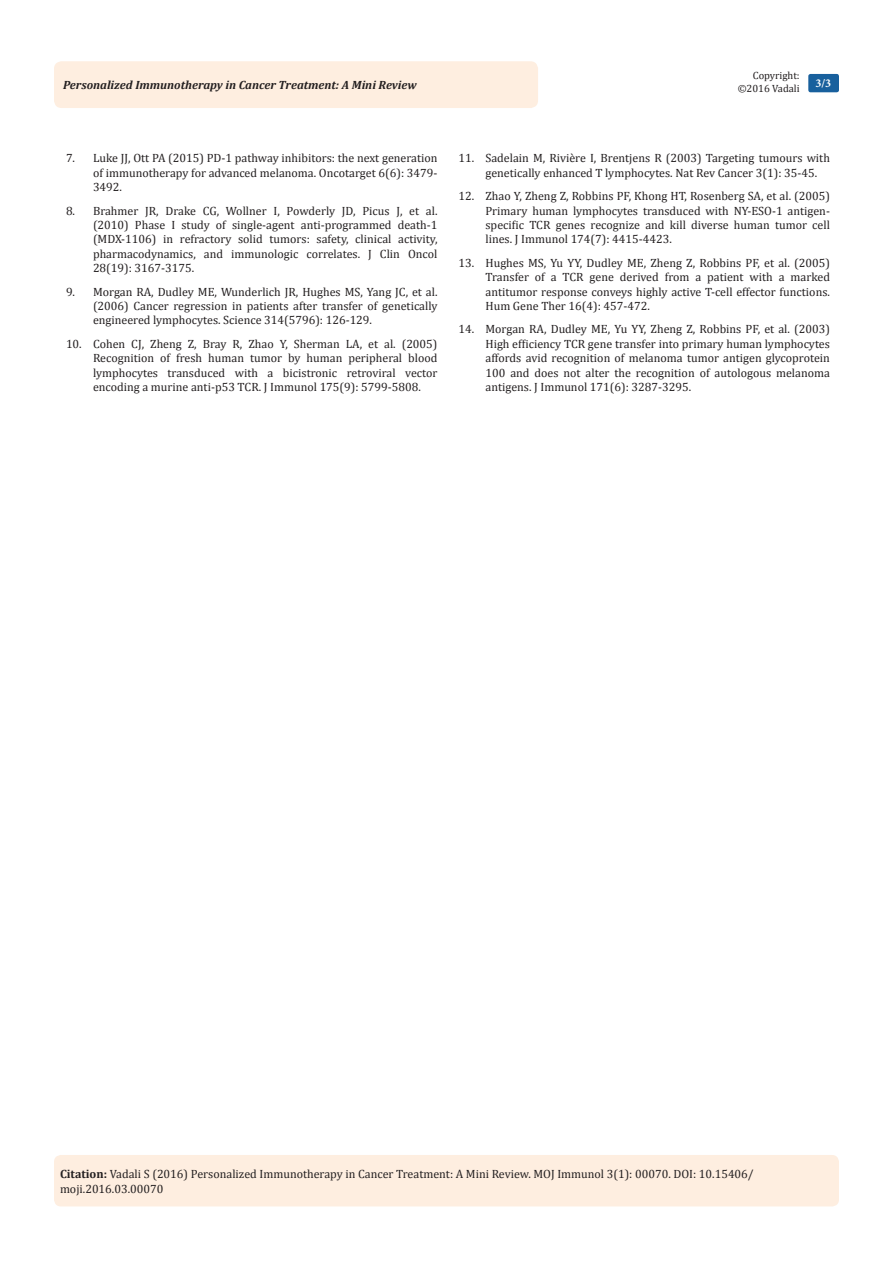
<style>
.page{position:relative;width:893px;height:1263px;background:#fff}
.page>*{position:absolute;margin:0;border:0;box-sizing:border-box;transform-origin:0 0}
.Citation{font:12px/14.4px "Cambria";color:#231f20;text-align:justify}
.t1{font:italic 700 12px "Cambria";color:#231f20}
.t2{font:700 12px "Minion Pro";color:#fff}
.t3{font:10.5px "Cambria";color:#231f20}
.s1{font-weight:700}
</style>
<div class="page">
<div style="left:54px;top:1155px;width:785px;height:51px;background:#feeee0;border-radius:7px"></div>
<div style="left:54px;top:61px;width:484px;height:47px;background:#feeee0;border-radius:8px"></div>
<div style="left:808px;top:74px;width:31px;height:18px;background:#18609d;border-radius:2px"></div>
<p class="t3" style="left:753px;top:69px;width:48px">Copyright:</p>
<p class="t3" style="left:738px;top:82px;width:64px">©2016 Vadali</p>
<p class="t1" style="left:63px;top:77px;width:355px">Personalized Immunotherapy in Cancer Treatment: A Mini Review</p>
<p class="t2" style="left:815px;top:75px;width:17px">3/3</p>
<p class="Citation" style="left:93px;top:151px;width:346px;text-indent:-27px">7. Luke JJ, Ott PA (2015) PD-1 pathway inhibitors: the next generation of immunotherapy for advanced melanoma. Oncotarget 6(6): 3479- 3492.</p>
<p class="Citation" style="left:93px;top:203px;width:346px;text-indent:-27px">8. Brahmer JR, Drake CG, Wollner I, Powderly JD, Picus J, et al. (2010) Phase I study of single-agent anti-programmed death-1 (MDX-1106) in refractory solid tumors: safety, clinical activity, pharmacodynamics, and immunologic correlates. J Clin Oncol 28(19): 3167-3175.</p>
<p class="Citation" style="left:93px;top:284px;width:346px;text-indent:-27px">9. Morgan RA, Dudley ME, Wunderlich JR, Hughes MS, Yang JC, et al. (2006) Cancer regression in patients after transfer of genetically engineered lymphocytes. Science 314(5796): 126-129.</p>
<p class="Citation" style="left:93px;top:336px;width:346px;text-indent:-27px">10. Cohen CJ, Zheng Z, Bray R, Zhao Y, Sherman LA, et al. (2005)<br>Recognition of fresh human tumor by human peripheral blood lymphocytes transduced with a bicistronic retroviral vector encoding a murine anti-p53 TCR. J Immunol 175(9): 5799-5808.</p>
<p class="Citation" style="left:485px;top:151px;width:346px;text-indent:-27px">11. Sadelain M, Rivière I, Brentjens R (2003) Targeting tumours with genetically enhanced T lymphocytes. Nat Rev Cancer 3(1): 35-45.</p>
<p class="Citation" style="left:485px;top:189px;width:346px;text-indent:-27px">12. Zhao Y, Zheng Z, Robbins PF, Khong HT, Rosenberg SA, et al. (2005)<br>Primary human lymphocytes transduced with NY-ESO-1 antigen&shy;specific TCR genes recognize and kill diverse human tumor cell lines. J Immunol 174(7): 4415-4423.</p>
<p class="Citation" style="left:485px;top:255px;width:346px;text-indent:-27px">13. Hughes MS, Yu YY, Dudley ME, Zheng Z, Robbins PF, et al. (2005)<br>Transfer of a TCR gene derived from a patient with a marked antitumor response conveys highly active T-cell effector functions.<br>Hum Gene Ther 16(4): 457-472.</p>
<p class="Citation" style="left:485px;top:322px;width:346px;text-indent:-27px">14. Morgan RA, Dudley ME, Yu YY, Zheng Z, Robbins PF, et al. (2003)<br>High efficiency TCR gene transfer into primary human lymphocytes affords avid recognition of melanoma tumor antigen glycoprotein 100 and does not alter the recognition of autologous melanoma antigens. J Immunol 171(6): 3287-3295.</p>
<p class="Citation" style="left:60px;top:1167px;width:695px"><span class="s1">Citation:</span> Vadali S (2016) Personalized Immunotherapy in Cancer Treatment: A Mini Review. MOJ Immunol 3(1): 00070. DOI: 10.15406/ moji.2016.03.00070</p>
</div>
